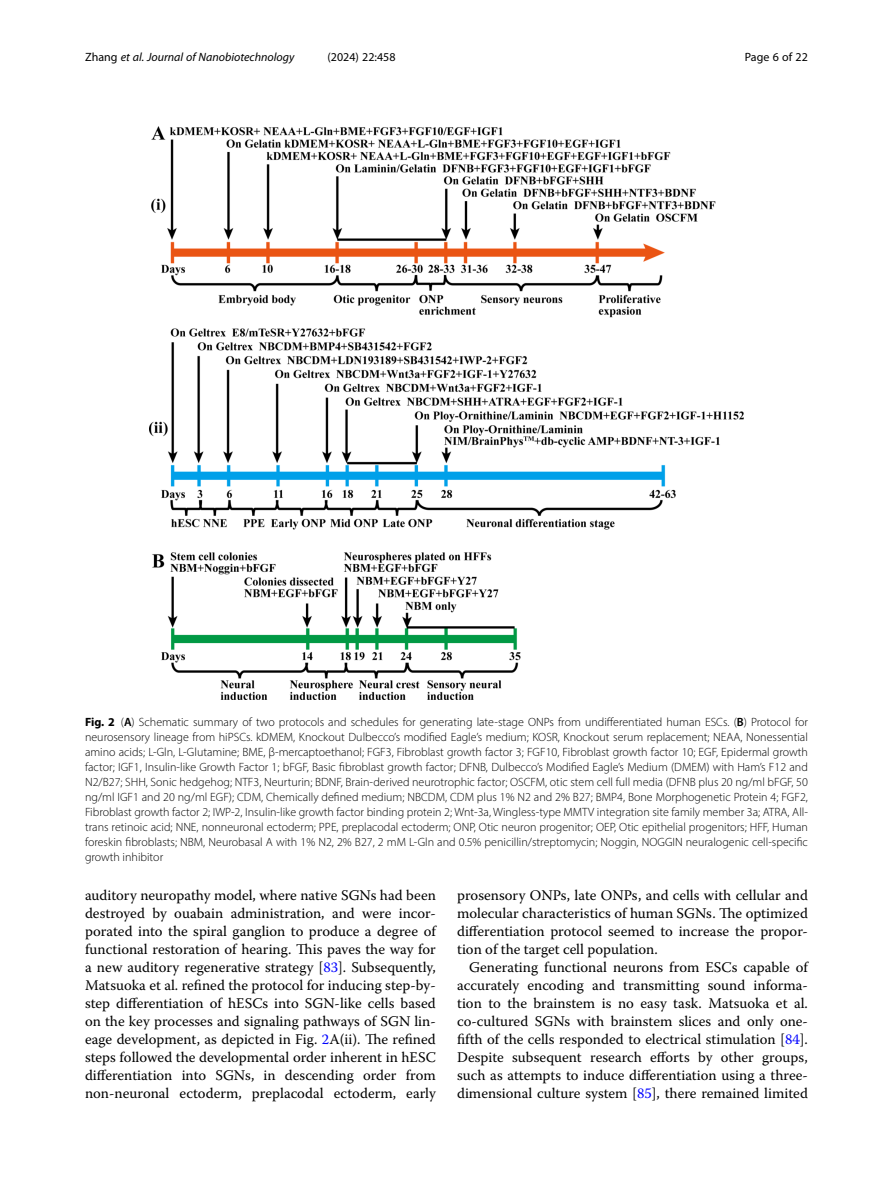
<style>
.page{position:relative;width:893px;height:1191px;background:#fff}
.page>*{position:absolute;margin:0;border:0;box-sizing:border-box;transform-origin:0 0}
.Body_Text_Indent{font:14.7px/18px "Warnock Pro";color:#000;text-align:justify}
.Figure_Caption{font:300 12px/15px "Myriad Pro";color:#000;text-align:justify}
.t1{font:italic 12px "Myriad Pro";color:#000}
.t2{font:12px "Myriad Pro";color:#000}
.s1{font-style:normal}
.s2{font-weight:700}
.s3{font-weight:600}
.s4{color:#00f}
</style>
<div class="page">
<img style="left:149px;top:126px;width:595px;height:573px">
<p class="t1" style="left:85px;top:50px;width:211px"><span class="s1">Zhang</span> et al. Journal of Nanobiotechnology</p>
<p class="t2" style="left:327px;top:50px;width:70px">(2024) 22:458</p>
<p class="t2" style="left:745px;top:50px;width:65px">Page 6 of 22</p>
<p class="Figure_Caption" style="left:85px;top:714px;width:724px"><span class="s2">Fig. 2</span> (<span class="s3">A</span>) Schematic summary of two protocols and schedules for generating late-stage ONPs from undifferentiated human ESCs. (<span class="s3">B</span>) Protocol for neurosensory lineage from hiPSCs. kDMEM, Knockout Dulbecco’s modified Eagle’s medium; KOSR, Knockout serum replacement; NEAA, Nonessential amino acids; L-Gln, L-Glutamine; BME, β-mercaptoethanol; FGF3, Fibroblast growth factor 3; FGF10, Fibroblast growth factor 10; EGF, Epidermal growth factor; IGF1, Insulin-like Growth Factor 1; bFGF, Basic fibroblast growth factor; DFNB, Dulbecco’s Modified Eagle’s Medium (DMEM) with Ham’s F12 and N2/B27; SHH, Sonic hedgehog; NTF3, Neurturin; BDNF, Brain-derived neurotrophic factor; OSCFM, otic stem cell full media (DFNB plus 20 ng/ml bFGF, 50 ng/ml IGF1 and 20 ng/ml EGF); CDM, Chemically defined medium; NBCDM, CDM plus 1% N2 and 2% B27; BMP4, Bone Morphogenetic Protein 4; FGF2, Fibroblast growth factor 2; IWP-2, Insulin-like growth factor binding protein 2; Wnt-3a, Wingless-type MMTV integration site family member 3a; ATRA, All&shy;trans retinoic acid; NNE, nonneuronal ectoderm; PPE, preplacodal ectoderm; ONP, Otic neuron progenitor; OEP, Otic epithelial progenitors; HFF, Human foreskin fibroblasts; NBM, Neurobasal A with 1% N2, 2% B27, 2 mM L-Gln and 0.5% penicillin/streptomycin; Noggin, NOGGIN neuralogenic cell-specific growth inhibitor</p>
<p class="Body_Text_Indent" style="left:85px;top:886px;width:352px">auditory neuropathy model, where native SGNs had been destroyed by ouabain administration, and were incor&shy;porated into the spiral ganglion to produce a degree of functional restoration of hearing. This paves the way for a new auditory regenerative strategy [<span class="s4">83</span>]. Subsequently, Matsuoka et al. refined the protocol for inducing step-by&shy;step differentiation of hESCs into SGN-like cells based on the key processes and signaling pathways of SGN lin&shy;eage development, as depicted in Fig. <span class="s4">2</span>A(ii). The refined steps followed the developmental order inherent in hESC differentiation into SGNs, in descending order from non-neuronal ectoderm, preplacodal ectoderm, early</p>
<p class="Body_Text_Indent" style="left:457px;top:886px;width:352px">prosensory ONPs, late ONPs, and cells with cellular and molecular characteristics of human SGNs. The optimized differentiation protocol seemed to increase the propor&shy;tion of the target cell population.</p>
<p class="Body_Text_Indent" style="left:457px;top:958px;width:352px;text-indent:12px">Generating functional neurons from ESCs capable of accurately encoding and transmitting sound informa&shy;tion to the brainstem is no easy task. Matsuoka et al. co-cultured SGNs with brainstem slices and only one&shy;fifth of the cells responded to electrical stimulation [<span class="s4">84</span>].<br>Despite subsequent research efforts by other groups, such as attempts to induce differentiation using a three&shy;dimensional culture system [<span class="s4">85</span>], there remained limited</p>
</div>
